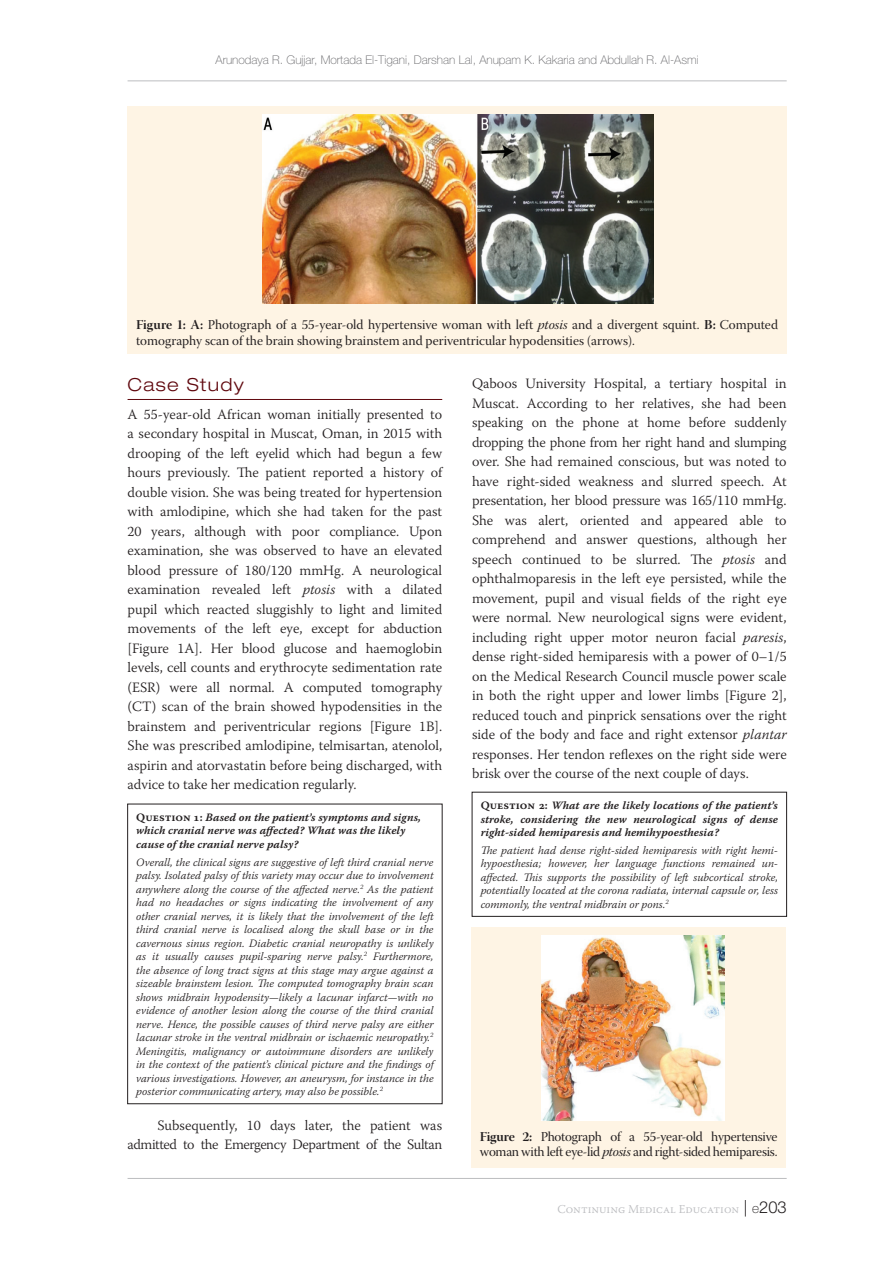
<style>
.page{position:relative;width:893px;height:1263px;background:#fff}
.page>*{position:absolute;margin:0;border:0;box-sizing:border-box;transform-origin:0 0}
.t1{font:300 expanded 18px "Helvetica Neue LT Pro";letter-spacing:.075em;color:#60080e}
.t2{font:300 14.25px/19.5px "Warnock Pro";color:#231f20;text-align:justify}
.t3{font:13.5px/15.8px "Warnock Pro Subh";color:#231f20}
.t4{font:13.5px/15.8px "Warnock Pro Subh";letter-spacing:-.02em;color:#231f20}
.t5{font:100 12px "Helvetica Neue LT Pro";color:#636366}
.t6{font:300 12px "Warnock Pro";color:#bcbdc0}
.t7{font:italic 300 11.25px/13.5px "Warnock Pro";letter-spacing:.01em;color:#231f20;text-align:justify}
.t8{font:11.25px/13.5px "Warnock Pro Semibold It Capt";color:#231f20}
.s1{font-family:"Warnock Pro Bold Disp"}
.s2{font-family:"Warnock Pro It Subh"}
.s3{font-style:italic}
.s4{font-family:"Warnock Pro Semibold Capt"}
.s5{font-family:"Helvetica Neue LT Pro";font-size:16.5px;color:#231f20}
.s6{font-family:"Helvetica Neue LT Pro";font-weight:100;font-size:13.5px;color:#231f20}
</style>
<div class="page">
<hr style="left:128px;top:81px;width:659px;height:1px;background:#bcbdc0">
<hr style="left:128px;top:1178px;width:659px;height:1px;background:#bcbdc0">
<hr style="left:128px;top:399px;width:314px;height:1px;background:#60080e">
<div style="left:471px;top:927px;width:315px;height:240px;background:#fef4e4"></div>
<img style="left:542px;top:935px;width:183px;height:186px">
<div style="left:128px;top:106px;width:659px;height:247px;background:#fef4e4"></div>
<img style="left:263px;top:115px;width:390px;height:188px">
<p class="t5" style="left:216px;top:53px;width:485px">Arunodaya R. Gujjar, Mortada El-Tigani, Darshan Lal, Anupam K. Kakaria and Abdullah R. Al-Asmi</p>
<p class="t3" style="left:136px;top:319px;width:644px"><span class="s1">Figure 1: A:</span> Photograph of a 55-year-old hypertensive woman with left <span class="s2">ptosis</span> and a divergent squint. <span class="s1">B:</span> Computed tomography scan of the brain showing brainstem and periventricular hypodensities (arrows).</p>
<p class="t1" style="left:128px;top:374px;width:118px">Case Study</p>
<p class="t2" style="left:128px;top:404px;width:317px">A 55-year-old African woman initially presented to a secondary hospital in Muscat, Oman, in 2015 with drooping of the left eyelid which had begun a few hours previously. The patient reported a history of double vision. She was being treated for hypertension with amlodipine, which she had taken for the past 20 years, although with poor compliance. Upon examination, she was observed to have an elevated blood pressure of 180/120 mmHg. A neurological examination revealed left <span class="s3">ptosis</span> with a dilated pupil which reacted sluggishly to light and limited movements of the left eye, except for abduction [Figure 1A]. Her blood glucose and haemoglobin levels, cell counts and erythrocyte sedimentation rate (ESR) were all normal. A computed tomography (CT) scan of the brain showed hypodensities in the brainstem and periventricular regions [Figure 1B].<br>She was prescribed amlodipine, telmisartan, atenolol, aspirin and atorvastatin before being discharged, with advice to take her medication regularly.</p>
<p class="t8" style="left:136px;top:810px;width:286px"><span class="s4">Question 1:</span> Based on the patient’s symptoms and signs, which cranial nerve was affected? What was the likely cause of the cranial nerve palsy?</p>
<p class="t7" style="left:136px;top:855px;width:299px">Overall, the clinical signs are suggestive of left third cranial nerve palsy. Isolated palsy of this variety may occur due to involvement anywhere along the course of the affected nerve.<sup>2</sup> As the patient had no headaches or signs indicating the involvement of any other cranial nerves, it is likely that the involvement of the left third cranial nerve is localised along the skull base or in the cavernous sinus region. Diabetic cranial neuropathy is unlikely as it usually causes pupil-sparing nerve palsy.<sup>2</sup> Furthermore, the absence of long tract signs at this stage may argue against a sizeable brainstem lesion. The computed tomography brain scan shows midbrain hypodensity—likely a lacunar infarct—with no evidence of another lesion along the course of the third cranial nerve. Hence, the possible causes of third nerve palsy are either lacunar stroke in the ventral midbrain or ischaemic neuropathy.<sup>2<br></sup>Meningitis, malignancy or autoimmune disorders are unlikely in the context of the patient’s clinical picture and the findings of various investigations. However, an aneurysm, for instance in the posterior communicating artery, may also be possible.<sup>2</sup></p>
<p class="t2" style="left:128px;top:1115px;width:316px;text-align:right">Subsequently, 10 days later, the patient was admitted to the Emergency Department of the Sultan</p>
<p class="t2" style="left:472px;top:374px;width:317px">Qaboos University Hospital, a tertiary hospital in Muscat. According to her relatives, she had been speaking on the phone at home before suddenly dropping the phone from her right hand and slumping over. She had remained conscious, but was noted to have right-sided weakness and slurred speech. At presentation, her blood pressure was 165/110 mmHg.<br>She was alert, oriented and appeared able to comprehend and answer questions, although her speech continued to be slurred. The <span class="s3">ptosis</span> and ophthalmoparesis in the left eye persisted, while the movement, pupil and visual fields of the right eye were normal. New neurological signs were evident, including right upper motor neuron facial <span class="s3">paresis</span>, dense right-sided hemiparesis with a power of 0–1/5 on the Medical Research Council muscle power scale in both the right upper and lower limbs [Figure 2], reduced touch and pinprick sensations over the right side of the body and face and right extensor <span class="s3">plantar </span>responses. Her tendon reflexes on the right side were brisk over the course of the next couple of days.</p>
<p class="t8" style="left:481px;top:798px;width:299px;text-align:justify"><span class="s4">Question 2:</span> What are the likely locations of the patient’s stroke, considering the new neurological signs of dense right-sided hemiparesis and hemihypoesthesia?</p>
<p class="t7" style="left:481px;top:843px;width:299px">The patient had dense right-sided hemiparesis with right hemi&shy;hypoesthesia; however, her language functions remained un&shy;affected. This supports the possibility of left subcortical stroke, potentially located at the corona radiata, internal capsule or, less commonly, the ventral midbrain or pons.<sup>2</sup></p>
<p class="t4" style="left:480px;top:1130px;width:299px"><span class="s1">Figure 2:</span> Photograph of a 55-year-old hypertensive woman with left eye-lid <span class="s2">ptosis</span> and right-sided hemiparesis.</p>
<p class="t6" style="left:557px;top:1201px;width:231px">Continuing Medical Education <span class="s5">|</span> <span class="s6">e</span><span class="s5">203</span></p>
</div>
